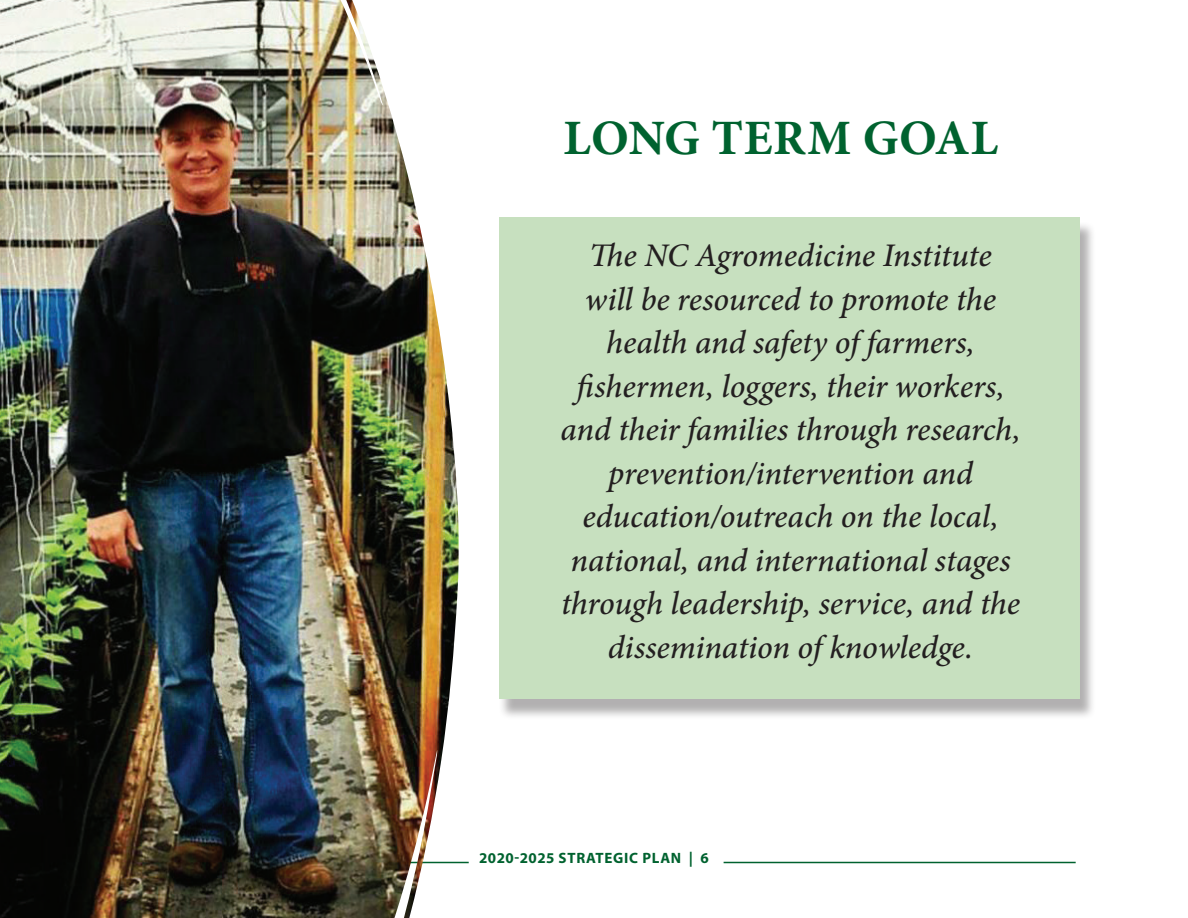
<style>
.page{position:relative;width:1188px;height:918px;background:#fff}
.page>*{position:absolute;margin:0;border:0;box-sizing:border-box;transform-origin:0 0}
.t1{font:700 49.5px "Minion Pro";letter-spacing:.01em;color:#00622f}
.t2{font:italic 500 33px/43.5px "Minion Pro";letter-spacing:-.005em;color:#231f20;text-align:center}
.t3{font:700 15px "Myriad Pro";letter-spacing:.05em;color:#00622f}
</style>
<div class="page">
<hr style="left:104px;top:862px;width:365px;height:1px;background:#00622f">
<hr style="left:724px;top:862px;width:352px;height:1px;background:#00622f">
<img style="left:0;top:0;width:459px;height:918px">
<div style="left:499px;top:222px;width:597px;height:498px;background:#231f20;opacity:.35"></div>
<div style="left:500px;top:217px;width:580px;height:482px;background:#c7e0bf"></div>
<h1 class="t1" style="left:563px;top:103px;width:436px">LONG TERM GOAL</h1>
<p class="t2" style="left:560px;top:234px;width:462px">The NC Agromedicine Institute<br>will be resourced to promote the health and safety of farmers, fishermen, loggers, their workers, and their families through research, prevention/intervention and education/outreach on the local, national, and international stages through leadership, service, and the dissemination of knowledge.</p>
<p class="t3" style="left:479px;top:848px;width:231px">2020-2025 STRATEGIC PLAN | 6</p>
</div>
